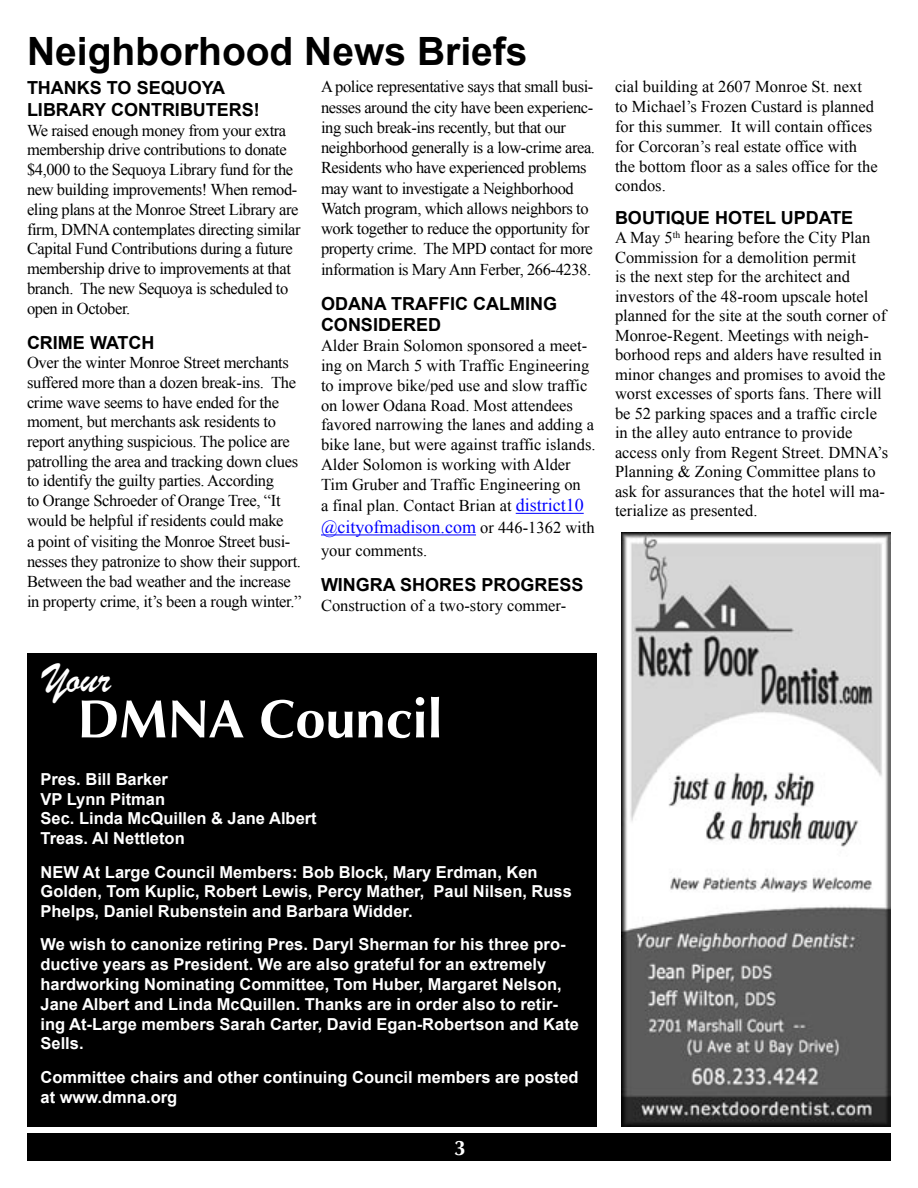
<style>
.page{position:relative;width:918px;height:1188px;background:#fff}
.page>*{position:absolute;margin:0;border:0;box-sizing:border-box;transform-origin:0 0}
.t1{font:700 54px "Optima";color:#fff}
.t2{font:45px "Brush Script";color:#fff}
.t3{font:700 39px "Arial";color:#000}
.t4{font:700 21px "Optima";color:#fff}
.t5{font:700 18px/21.6px "Arial";color:#000}
.t6{font:18px "Times New Roman";color:#00f}
.t7{font:16.5px/20px "Times New Roman";letter-spacing:-.02em;color:#000}
.t8{font:16.5px/19.5px "Times New Roman";color:#000}
.t9{font:700 16.5px/19.8px "Arial";color:#fff}
.s1{font-size:18px;color:#00f}
.s2{font-size:16.5px;color:#000}
</style>
<div class="page">
<div style="left:27px;top:653px;width:570px;height:473px;background:#000"></div>
<div style="left:27px;top:1134px;width:864px;height:27px;background:#000"></div>
<img style="left:621px;top:532px;width:270px;height:594px">
<hr style="left:516px;top:513px;width:68px;height:1px;background:#00f">
<hr style="left:321px;top:535px;width:155px;height:1px;background:#00f">
<h3 class="t3" style="left:27px;top:29px;width:502px">Neighborhood News Briefs</h3>
<p class="t7" style="left:321px;top:77px;width:276px">A police representative says that small busi&shy;nesses around the city have been experienc&shy;ing such break-ins recently, but that our neighborhood generally is a low-crime area.<br>Residents who have experienced problems may want to investigate a Neighborhood Watch program, which allows neighbors to work together to reduce the opportunity for property crime. The MPD contact for more information is Mary Ann Ferber, 266-4238.</p>
<p class="t5" style="left:321px;top:293px;width:238px">ODANA TRAFFIC CALMING<br>CONSIDERED</p>
<p class="t8" style="left:321px;top:336px;width:276px">Alder Brain Solomon sponsored a meet&shy;ing on March 5 with Traffic Engineering to improve bike/ped use and slow traffic on lower Odana Road. Most attendees favored narrowing the lanes and adding a bike lane, but were against traffic islands.<br>Alder Solomon is working with Alder Tim Gruber and Traffic Engineering on</p>
<p class="t8" style="left:321px;top:496px;width:264px">a final plan. Contact Brian at <span class="s1">district10</span></p>
<p class="t6" style="left:321px;top:517px;width:275px">@cityofmadison.com <span class="s2">or 446-1362 with</span></p>
<p class="t8" style="left:321px;top:541px;width:108px">your comments.</p>
<p class="t5" style="left:321px;top:574px;width:264px">WINGRA SHORES PROGRESS</p>
<p class="t8" style="left:321px;top:596px;width:247px">Construction of a two-story commer-</p>
<p class="t5" style="left:27px;top:77px;width:234px">THANKS TO SEQUOYA<br>LIBRARY CONTRIBUTERS!</p>
<p class="t7" style="left:27px;top:120px;width:275px">We raised enough money from your extra membership drive contributions to donate $4,000 to the Sequoya Library fund for the new building improvements! When remod&shy;eling plans at the Monroe Street Library are firm, DMNA contemplates directing similar Capital Fund Contributions during a future membership drive to improvements at that branch. The new Sequoya is scheduled to open in October.</p>
<p class="t5" style="left:27px;top:332px;width:129px">CRIME WATCH</p>
<p class="t7" style="left:27px;top:353px;width:276px">Over the winter Monroe Street merchants suffered more than a dozen break-ins. The crime wave seems to have ended for the moment, but merchants ask residents to report anything suspicious. The police are patrolling the area and tracking down clues to identify the guilty parties. According<br>to Orange Schroeder of Orange Tree, “It would be helpful if residents could make<br>a point of visiting the Monroe Street busi&shy;nesses they patronize to show their support.<br>Between the bad weather and the increase in property crime, it’s been a rough winter.”</p>
<h2 class="t2" style="left:44px;top:651px;width:68px">Your</h2>
<h1 class="t1" style="left:77px;top:688px;width:367px">DMNA Council</h1>
<p class="t9" style="left:40px;top:769px;width:278px">Pres. Bill Barker<br>VP Lynn Pitman<br>Sec. Linda McQuillen &amp; Jane Albert<br>Treas. Al Nettleton</p>
<p class="t9" style="left:40px;top:862px;width:533px">NEW At Large Council Members: Bob Block, Mary Erdman, Ken<br>Golden, Tom Kuplic, Robert Lewis, Percy Mather, Paul Nilsen, Russ<br>Phelps, Daniel Rubenstein and Barbara Widder.</p>
<p class="t9" style="left:40px;top:935px;width:540px">We wish to canonize retiring Pres. Daryl Sherman for his three pro&shy;ductive years as President. We are also grateful for an extremely hardworking Nominating Committee, Tom Huber, Margaret Nelson, Jane Albert and Linda McQuillen. Thanks are in order also to retir&shy;ing At-Large members Sarah Carter, David Egan-Robertson and Kate Sells.</p>
<p class="t9" style="left:40px;top:1067px;width:540px">Committee chairs and other continuing Council members are posted at www.dmna.org</p>
<p class="t4" style="left:454px;top:1136px;width:13px">3</p>
<p class="t8" style="left:615px;top:77px;width:264px">cial building at 2607 Monroe St. next to Michael’s Frozen Custard is planned for this summer. It will contain offices for Corcoran’s real estate office with the bottom floor as a sales office for the condos.</p>
<p class="t5" style="left:615px;top:207px;width:240px">BOUTIQUE HOTEL UPDATE</p>
<p class="t8" style="left:615px;top:228px;width:275px">A May 5<sup>th</sup> hearing before the City Plan Commission for a demolition permit<br>is the next step for the architect and investors of the 48-room upscale hotel planned for the site at the south corner of Monroe-Regent. Meetings with neigh&shy;borhood reps and alders have resulted in minor changes and promises to avoid the worst excesses of sports fans. There will be 52 parking spaces and a traffic circle in the alley auto entrance to provide access only from Regent Street. DMNA’s Planning &amp; Zoning Committee plans to ask for assurances that the hotel will ma&shy;terialize as presented.</p>
</div>
